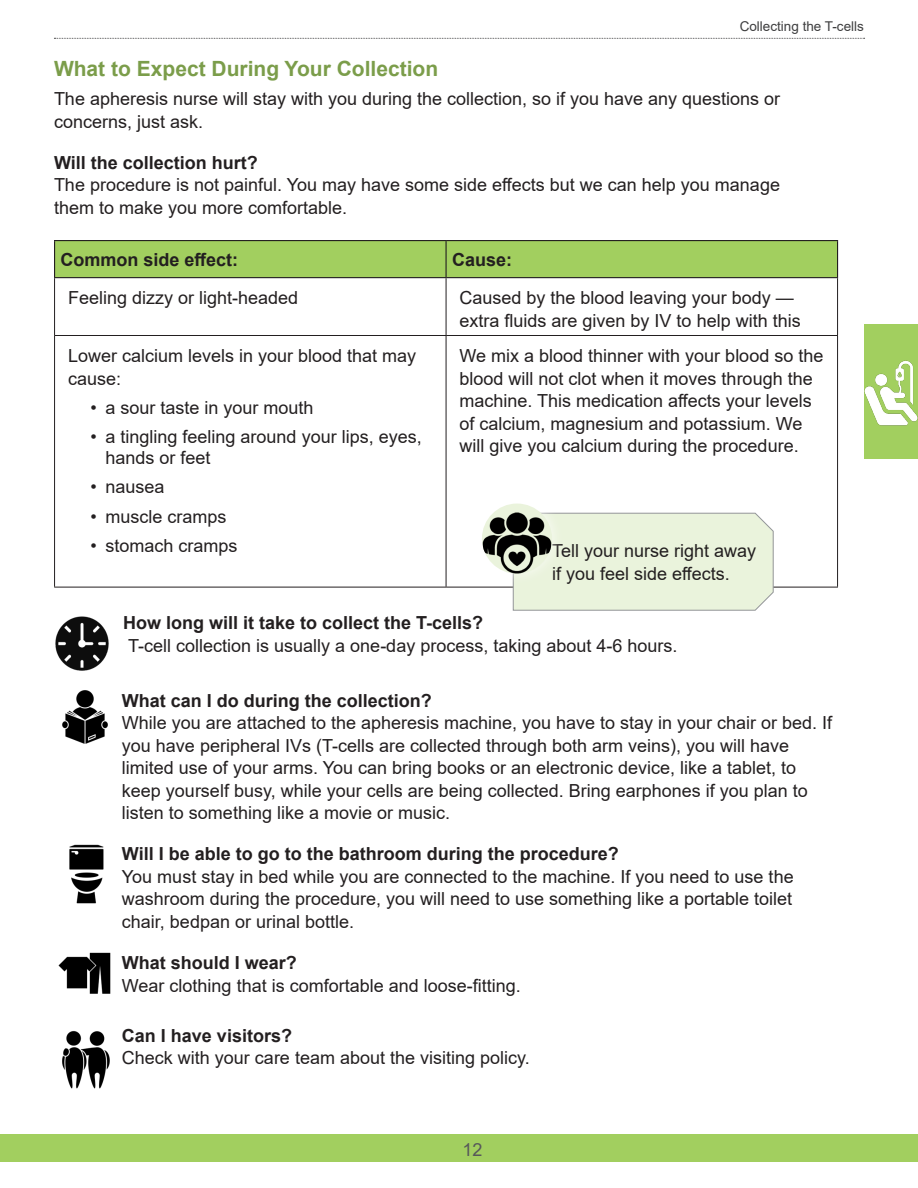
<style>
.page{position:relative;width:918px;height:1188px;background:#fff}
.page>*{position:absolute;margin:0;border:0;box-sizing:border-box;transform-origin:0 0}
.Heading__Size_14__Bo{font:700 21px "Arial";color:#7b9d4a}
.Body_Text_2__12_15{font:18px/22.5px "Arial";color:#231f20}
.Body_Text_2__12_15_s{font:18px/22.5px "Arial";color:#231f20}
.Heading__Size_12__Bo{font:700 18px "Arial";color:#231f20}
.Before_bullet_list{font:18px/22.5px "Arial";color:#231f20}
.Body_Text_2__12_15_s-2{font:700 18px "Arial";color:#231f20}
.t1{font:18px "Arial";color:#57585a}
.t2{font:13.5px "Arial";color:#3e3e3f}
</style>
<div class="page">
<div style="left:55px;top:241px;width:782px;height:36px;background:#a2cf5f"></div>
<hr style="left:54px;top:278px;width:1px;height:57px;background:#231f20">
<hr style="left:446px;top:278px;width:1px;height:57px;background:#231f20">
<hr style="left:837px;top:278px;width:1px;height:57px;background:#231f20">
<hr style="left:54px;top:335px;width:392px;height:1px;background:#231f20">
<hr style="left:54px;top:336px;width:1px;height:251px;background:#231f20">
<hr style="left:446px;top:335px;width:392px;height:1px;background:#231f20">
<hr style="left:446px;top:336px;width:1px;height:251px;background:#231f20">
<hr style="left:837px;top:336px;width:1px;height:251px;background:#231f20">
<hr style="left:54px;top:587px;width:392px;height:1px;background:#231f20">
<hr style="left:446px;top:587px;width:392px;height:1px;background:#231f20">
<hr style="left:54px;top:240px;width:392px;height:1px;background:#231f20">
<hr style="left:54px;top:241px;width:1px;height:36px;background:#231f20">
<hr style="left:446px;top:240px;width:392px;height:1px;background:#231f20">
<hr style="left:446px;top:241px;width:1px;height:36px;background:#231f20">
<hr style="left:837px;top:241px;width:1px;height:36px;background:#231f20">
<hr style="left:54px;top:277px;width:392px;height:1px;background:#231f20">
<hr style="left:446px;top:277px;width:392px;height:1px;background:#231f20">
<img style="left:55px;top:616px;width:54px;height:55px">
<img style="left:62px;top:690px;width:46px;height:54px">
<img style="left:69px;top:844px;width:35px;height:60px">
<img style="left:58px;top:952px;width:53px;height:42px">
<img style="left:62px;top:1031px;width:48px;height:58px">
<div style="left:513px;top:512px;width:261px;height:99px;background:#eaf3dc"></div>
<div style="left:469px;top:491px;width:96px;height:95px;background:#fff;opacity:.75"></div>
<div style="left:482px;top:504px;width:70px;height:70px;background:#eaf3dc;border-radius:50%"></div>
<img style="left:482px;top:511px;width:70px;height:63px">
<svg style="left:54px;top:38px;width:811px;height:1px"></svg>
<div style="left:0;top:1134px;width:918px;height:28px;background:#a2cf5f"></div>
<div style="left:864px;top:324px;width:54px;height:135px;background:#a2cf5f"></div>
<img style="left:864px;top:360px;width:54px;height:66px">
<p class="t2" style="left:740px;top:17px;width:126px">Collecting the T-cells</p>
<p class="Heading__Size_14__Bo" style="left:54px;top:54px;width:386px">What to Expect During Your Collection</p>
<p class="Body_Text_2__12_15_s" style="left:54px;top:87px;width:728px">The apheresis nurse will stay with you during the collection, so if you have any questions or concerns, just ask.</p>
<p class="Heading__Size_12__Bo" style="left:54px;top:150px;width:205px">Will the collection hurt?</p>
<p class="Body_Text_2__12_15_s" style="left:54px;top:174px;width:728px">The procedure is not painful. You may have some side effects but we can help you manage them to make you more comfortable.</p>
<p class="Body_Text_2__12_15_s-2" style="left:61px;top:247px;width:179px">Common side effect:</p>
<p class="Body_Text_2__12_15_s-2" style="left:452px;top:247px;width:62px">Cause:</p>
<p class="Body_Text_2__12_15_s" style="left:68px;top:287px;width:232px">Feeling dizzy or light-headed</p>
<p class="Body_Text_2__12_15_s" style="left:460px;top:287px;width:343px">Caused by the blood leaving your body — extra fluids are given by IV to help with this</p>
<p class="Before_bullet_list" style="left:68px;top:344px;width:350px">Lower calcium levels in your blood that may cause:</p>
<p class="Body_Text_2__12_15" style="left:91px;top:396px;width:225px">• a sour taste in your mouth</p>
<p class="Body_Text_2__12_15" style="left:106px;top:426px;width:318px;line-height:21px;text-indent:-15px">• a tingling feeling around your lips, eyes, hands or feet</p>
<p class="Body_Text_2__12_15" style="left:91px;top:476px;width:76px">• nausea</p>
<p class="Body_Text_2__12_15" style="left:91px;top:505px;width:138px">• muscle cramps</p>
<p class="Body_Text_2__12_15" style="left:91px;top:534px;width:149px">• stomach cramps</p>
<p class="Body_Text_2__12_15" style="left:460px;top:344px;width:365px">We mix a blood thinner with your blood so the blood will not clot when it moves through the machine. This medication affects your levels of calcium, magnesium and potassium. We will give you calcium during the procedure.</p>
<p class="Body_Text_2__12_15" style="left:552px;top:539px;width:206px">Tell your nurse right away if you feel side effects.</p>
<p class="Heading__Size_12__Bo" style="left:123px;top:610px;width:362px">How long will it take to collect the T-cells?</p>
<p class="Body_Text_2__12_15" style="left:128px;top:634px;width:551px">T-cell collection is usually a one-day process, taking about 4-6 hours.</p>
<p class="Heading__Size_12__Bo" style="left:122px;top:688px;width:312px">What can I do during the collection?</p>
<p class="Body_Text_2__12_15" style="left:122px;top:712px;width:712px">While you are attached to the apheresis machine, you have to stay in your chair or bed. If you have peripheral IVs (T-cells are collected through both arm veins), you will have limited use of your arms. You can bring books or an electronic device, like a tablet, to keep yourself busy, while your cells are being collected. Bring earphones if you plan to listen to something like a movie or music.</p>
<p class="Heading__Size_12__Bo" style="left:122px;top:841px;width:498px">Will I be able to go to the bathroom during the procedure?</p>
<p class="Body_Text_2__12_15_s" style="left:122px;top:865px;width:673px;text-align:justify">You must stay in bed while you are connected to the machine. If you need to use the washroom during the procedure, you will need to use something like a portable toilet chair, bedpan or urinal bottle.</p>
<p class="Heading__Size_12__Bo" style="left:122px;top:950px;width:177px">What should I wear?</p>
<p class="Body_Text_2__12_15_s" style="left:122px;top:974px;width:400px">Wear clothing that is comfortable and loose-fitting.</p>
<p class="Heading__Size_12__Bo" style="left:122px;top:1023px;width:172px">Can I have visitors?</p>
<p class="Body_Text_2__12_15" style="left:122px;top:1047px;width:409px">Check with your care team about the visiting policy.</p>
<p class="t1" style="left:462px;top:1137px;width:22px">12</p>
</div>
